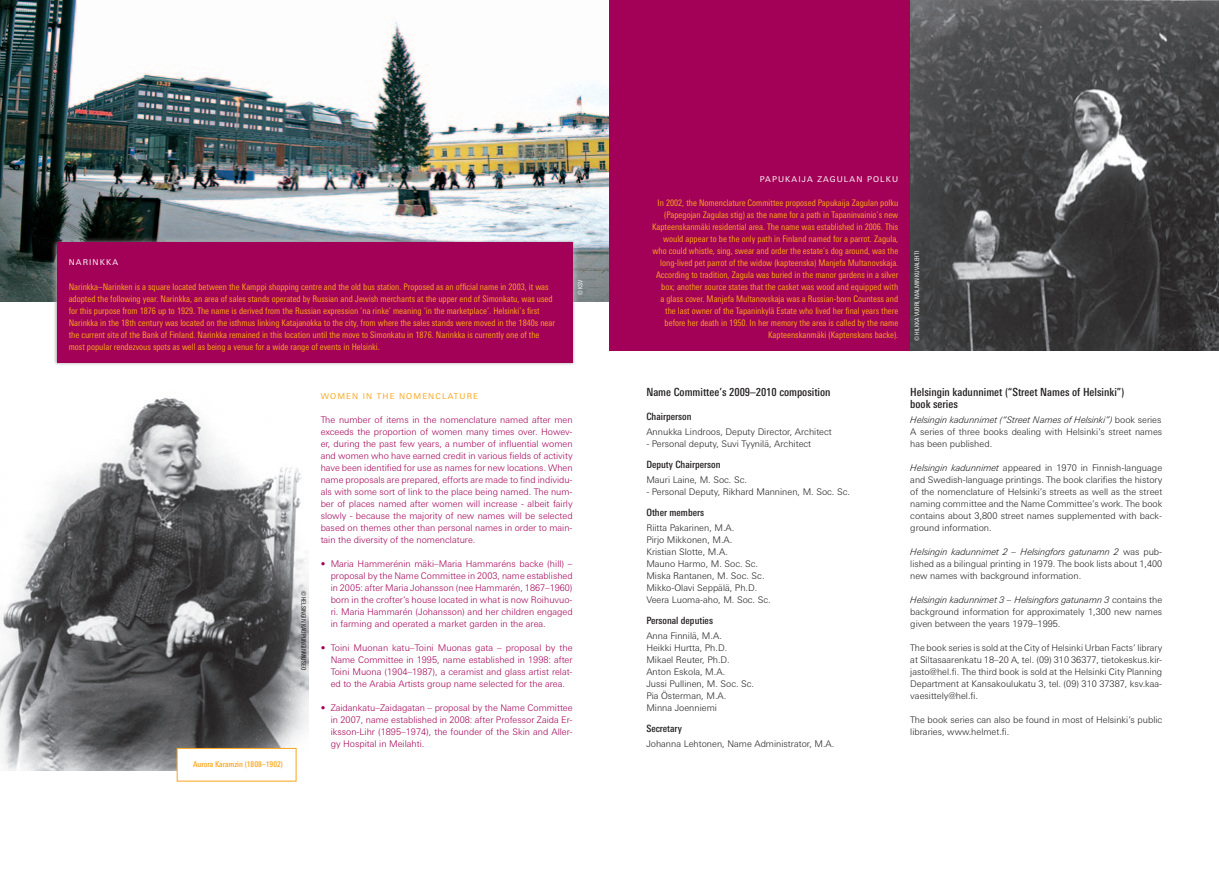
<style>
.page{position:relative;width:1219px;height:871px;background:#fff}
.page>*{position:absolute;margin:0;border:0;box-sizing:border-box;transform-origin:0 0}
.Uusi_Väliotsikko{font:500 condensed 11.2px/12px "LT Univers";color:#231f20}
.leipis_ei_sis{font:500 condensed 11.2px "LT Univers";color:#231f20}
.Uusi_Väliotsikko-2{font:500 condensed 10px "LT Univers";color:#231f20}
.leipis_ei_sis-2{font:300 9.1px/12px "LT Univers Basic";color:#231f20;text-align:justify}
.leipis_ei_sis-3{font:300 9.1px/12px "LT Univers Basic";color:#a20157;text-align:justify}
.leipis_ei_sis-4{font:italic 300 9.1px "LT Univers Basic";color:#231f20}
.Uusi_tietolaatikko{font:condensed 9px/12px "LT Univers";color:#f9a51b}
.Uusi_tietolaatikko_O{font:8px "LT Univers Basic";letter-spacing:.14em;color:#fff}
.Uusi_kuvateksti_laat{font:500 condensed 8px "LT Univers";color:#f9a51b}
.Uusi_tietolaatikko_O-2{font:8px "LT Univers Basic";letter-spacing:.14em;color:#f9a51b}
.txt_palkki{font:condensed 6.2px "LT Univers";letter-spacing:-.005em;color:#fff}
.txt_palkki-2{font:condensed 6.2px "LT Univers";letter-spacing:-.005em;color:#231f20}
.s1{font-style:normal}
.s2{font-style:italic}
</style>
<div class="page">
<img style="left:0;top:0;width:609px;height:302px">
<div style="left:609px;top:0;width:610px;height:350px;background:#a20157"></div>
<img style="left:910px;top:0;width:309px;height:350px">
<img style="left:0;top:397px;width:309px;height:373px">
<div style="left:50px;top:236px;width:529px;height:133px;background:#fff;opacity:.75"></div>
<div style="left:57px;top:242px;width:516px;height:120px;background:#a20157"></div>
<div style="left:177px;top:748px;width:119px;height:32px;background:#fff"></div>
<div style="left:177px;top:747px;width:120px;height:34px;border:1px solid #f9a51b"></div>
<p class="Uusi_tietolaatikko_O" style="left:69px;top:257px;width:51px">NARINKKA</p>
<p class="Uusi_tietolaatikko" style="left:69px;top:281px;width:488px">Narinkka–Narinken is a square located between the Kamppi shopping centre and the old bus station. Proposed as an official name in 2003, it was adopted the following year. Narinkka, an area of sales stands operated by Russian and Jewish merchants at the upper end of Simonkatu, was used for this purpose from 1876 up to 1929. The name is derived from the Russian expression ‘na rinke’ meaning ‘in the marketplace’. Helsinki’s first Narinkka in the 18th century was located on the isthmus linking Katajanokka to the city, from where the sales stands were moved in the 1840s near the current site of the Bank of Finland. Narinkka remained in this location until the move to Simonkatu in 1876. Narinkka is currently one of the most popular rendezvous spots as well as being a venue for a wide range of events in Helsinki.</p>
<p class="txt_palkki" style="left:577px;top:295px;width:17px;rotate:-90deg">© KSV</p>
<p class="Uusi_kuvateksti_laat" style="left:193px;top:759px;width:91px">Aurora Karamzin (1808–1902)</p>
<p class="txt_palkki-2" style="left:307px;top:590px;width:81px;rotate:90deg">© HELSINGIN KAUPUNGINMUSEO</p>
<p class="Uusi_tietolaatikko_O-2" style="left:321px;top:391px;width:159px">WOMEN IN THE NOMENCLATURE</p>
<p class="leipis_ei_sis-3" style="left:321px;top:413px;width:253px">The number of items in the nomenclature named after men exceeds the proportion of women many times over. Howev&shy;er, during the past few years, a number of influential women and women who have earned credit in various fields of activity have been identified for use as names for new locations. When name proposals are prepared, efforts are made to fi nd individu&shy;als with some sort of link to the place being named. The num&shy;ber of places named after women will increase - albeit fairly slowly - because the majority of new names will be selected based on themes other than personal names in order to main&shy;tain the diversity of the nomenclature.</p>
<p class="leipis_ei_sis-3" style="left:331px;top:557px;width:243px;text-indent:-10px">• Maria Hammerénin mäki–Maria Hammaréns backe (hill) – proposal by the Name Committee in 2003, name established in 2005: after Maria Johansson (nee Hammarén, 1867–1960) born in the crofter’s house located in what is now Roihuvuo&shy;ri. Maria Hammarén (Johansson) and her children engaged in farming and operated a market garden in the area.</p>
<p class="leipis_ei_sis-3" style="left:331px;top:641px;width:243px;text-indent:-10px">• Toini Muonan katu–Toini Muonas gata – proposal by the Name Committee in 1995, name established in 1998: after Toini Muona (1904–1987), a ceramist and glass artist relat&shy;ed to the Arabia Artists group name selected for the area.</p>
<p class="leipis_ei_sis-3" style="left:331px;top:701px;width:243px;text-indent:-10px">• Zaidankatu–Zaidagatan – proposal by the Name Committee in 2007, name established in 2008: after Professor Zaida Er&shy;iksson-Lihr (1895–1974), the founder of the Skin and Aller&shy;gy Hospital in Meilahti.</p>
<p class="Uusi_tietolaatikko_O" style="left:760px;top:174px;width:140px">PAPUKAIJA ZAGULAN POLKU</p>
<p class="Uusi_tietolaatikko" style="left:652px;top:197px;width:248px;text-align:right">In 2002, the Nomenclature Committee proposed Papukaija Zagulan polku (Papegojan Zagulas stig) as the name for a path in Tapaninvainio’s new Kapteenskanmäki residential area. The name was established in 2006. This would appear to be the only path in Finland named for a parrot. Zagula, who could whistle, sing, swear and order the estate’s dog around, was the long-lived pet parrot of the widow (kapteenska) Manjefa Multanovskaja.<br>According to tradition, Zagula was buried in the manor gardens in a silver box; another source states that the casket was wood and equipped with<br>a glass cover. Manjefa Multanovskaja was a Russian-born Countess and the last owner of the Tapaninkylä Estate who lived her final years there before her death in 1950. In her memory the area is called by the name Kapteenskanmäki (Kaptenskans backe).</p>
<p class="txt_palkki" style="left:913px;top:341px;width:91px;rotate:-90deg">© HILKKA VUORI, MALMIN KUVALEHTI</p>
<p class="leipis_ei_sis" style="left:646px;top:385px;width:186px">Name Committee’s 2009–2010 composition</p>
<p class="Uusi_Väliotsikko-2" style="left:646px;top:410px;width:47px">Chairperson</p>
<p class="leipis_ei_sis-2" style="left:646px;top:425px;width:187px">Annukka Lindroos, Deputy Director, Architect</p>
<p class="leipis_ei_sis-2" style="left:646px;top:437px;width:166px">- Personal deputy, Suvi Tyynilä, Architect</p>
<p class="Uusi_Väliotsikko-2" style="left:646px;top:458px;width:76px">Deputy Chairperson</p>
<p class="leipis_ei_sis-2" style="left:646px;top:473px;width:102px">Mauri Laine, M. Soc. Sc.</p>
<p class="leipis_ei_sis-2" style="left:646px;top:485px;width:205px">- Personal Deputy, Rikhard Manninen, M. Soc. Sc.</p>
<p class="Uusi_Väliotsikko-2" style="left:646px;top:506px;width:59px">Other members</p>
<p class="leipis_ei_sis-2" style="left:646px;top:521px;width:90px">Riitta Pakarinen, M.A.</p>
<p class="leipis_ei_sis-2" style="left:646px;top:533px;width:88px">Pirjo Mikkonen, M.A.</p>
<p class="leipis_ei_sis-2" style="left:646px;top:545px;width:83px">Kristian Slotte, M.A.</p>
<p class="leipis_ei_sis-2" style="left:646px;top:557px;width:113px">Mauno Harmo, M. Soc. Sc.</p>
<p class="leipis_ei_sis-2" style="left:646px;top:569px;width:120px">Miska Rantanen, M. Soc. Sc.</p>
<p class="leipis_ei_sis-2" style="left:646px;top:581px;width:113px">Mikko-Olavi Seppälä, Ph.D.</p>
<p class="leipis_ei_sis-2" style="left:646px;top:593px;width:126px">Veera Luoma-aho, M. Soc. Sc.</p>
<p class="Uusi_Väliotsikko-2" style="left:646px;top:614px;width:68px">Personal deputies</p>
<p class="leipis_ei_sis-2" style="left:646px;top:629px;width:77px">Anna Finnilä, M.A.</p>
<p class="leipis_ei_sis-2" style="left:646px;top:641px;width:82px">Heikki Hurtta, Ph.D.</p>
<p class="leipis_ei_sis-2" style="left:646px;top:653px;width:85px">Mikael Reuter, Ph.D.</p>
<p class="leipis_ei_sis-2" style="left:646px;top:665px;width:80px">Anton Eskola, M.A.</p>
<p class="leipis_ei_sis-2" style="left:646px;top:677px;width:109px">Jussi Pullinen, M. Soc. Sc.</p>
<p class="leipis_ei_sis-2" style="left:646px;top:689px;width:82px">Pia Österman, M.A.</p>
<p class="leipis_ei_sis-2" style="left:646px;top:701px;width:72px">Minna Joenniemi</p>
<p class="Uusi_Väliotsikko-2" style="left:646px;top:722px;width:37px">Secretary</p>
<p class="leipis_ei_sis-2" style="left:646px;top:737px;width:190px">Johanna Lehtonen, Name Administrator, M.A.</p>
<p class="Uusi_Väliotsikko" style="left:910px;top:385px;width:215px">Helsingin kadunnimet (“Street Names of Helsinki”) book series</p>
<p class="leipis_ei_sis-4" style="left:910px;top:414px;width:253px">Helsingin kadunnimet (“Street Names of Helsinki”) <span class="s1">book series</span></p>
<p class="leipis_ei_sis-2" style="left:910px;top:425px;width:253px">A series of three books dealing with Helsinki’s street names has been published.</p>
<p class="leipis_ei_sis-2" style="left:910px;top:461px;width:253px"><span class="s2">Helsingin kadunnimet</span> appeared in 1970 in Finnish-language and Swedish-language printings. The book clarifies the history of the nomenclature of Helsinki’s streets as well as the street naming committee and the Name Committee’s work. The book contains about 3,800 street names supplemented with back&shy;ground information.</p>
<p class="leipis_ei_sis-2" style="left:910px;top:545px;width:253px"><span class="s2">Helsingin kadunnimet 2 – Helsingfors gatunamn 2</span> was pub&shy;lished as a bilingual printing in 1979. The book lists about 1,400 new names with background information.</p>
<p class="leipis_ei_sis-2" style="left:910px;top:593px;width:253px"><span class="s2">Helsingin kadunnimet 3 – Helsingfors gatunamn 3</span> contains the background information for approximately 1,300 new names given between the years 1979–1995.</p>
<p class="leipis_ei_sis-2" style="left:910px;top:641px;width:253px">The book series is sold at the City of Helsinki Urban Facts’ library at Siltasaarenkatu 18–20 A, tel. (09) 310 36377, tietokeskus.kir&shy;jasto@hel.fi . The third book is sold at the Helsinki City Planning Department at Kansakoulukatu 3, tel. (09) 310 37387, ksv.kaa&shy;vaesittely@hel.fi .</p>
<p class="leipis_ei_sis-2" style="left:910px;top:713px;width:253px">The book series can also be found in most of Helsinki’s public libraries, www.helmet.fi .</p>
</div>
